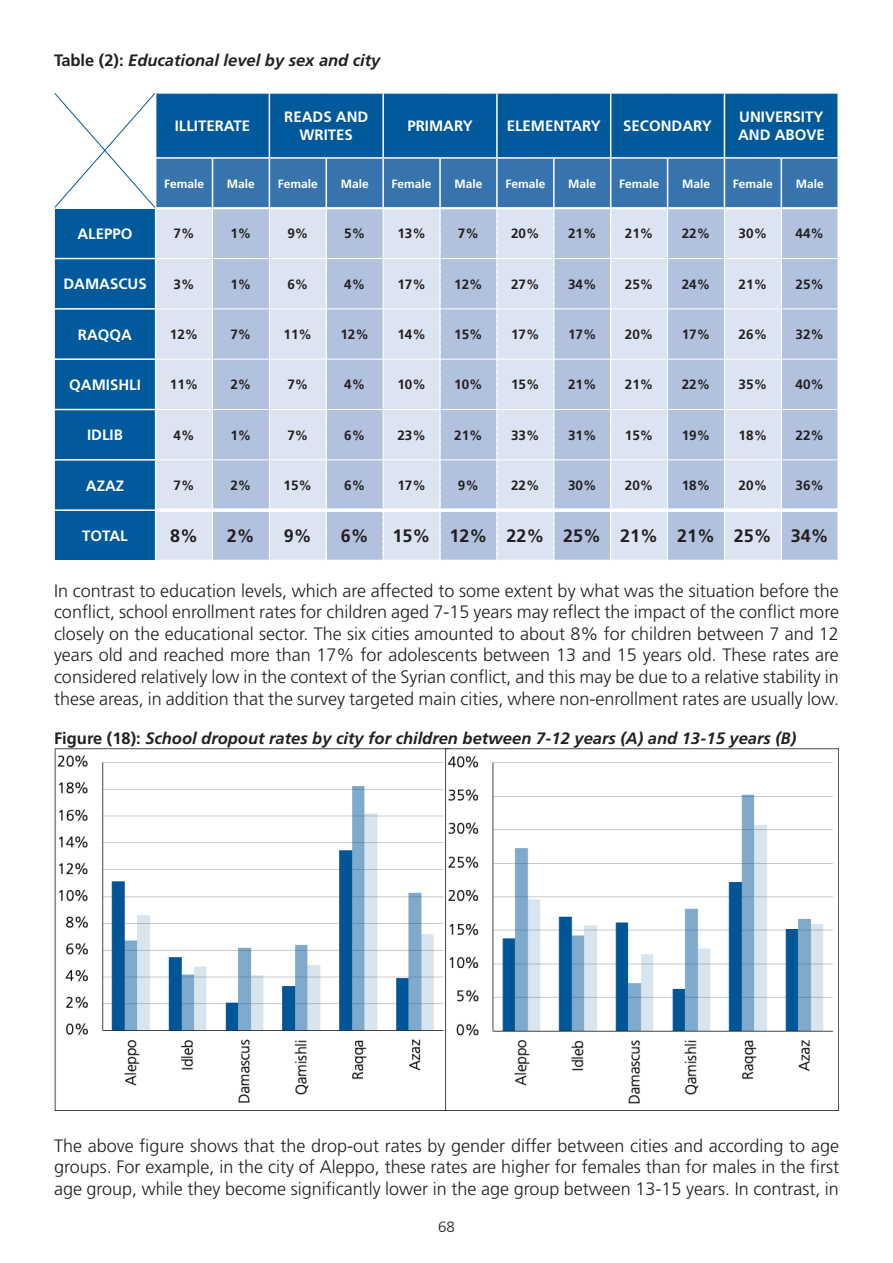
<style>
.page{position:relative;width:893px;height:1263px;background:#fff}
.page>*{position:absolute;margin:0;border:0;box-sizing:border-box;transform-origin:0 0}
.graph_title{font:300 18px/21.6px "Frutiger LT Std";color:#231f20;text-align:justify}
.t1{font:700 18px "Frutiger LT Std";color:#231f20}
.graph_title-2{font:italic 700 16.5px "Frutiger LT Std";color:#231f20}
.t2{font:700 15px/18px "Frutiger LT Std";color:#fff;text-align:center}
.t3{font:300 15px "Frutiger LT Std";color:#231f20}
.t4{font:700 13.5px "Frutiger LT Std";color:#231f20}
.small_text_for_table{font:700 12px "Frutiger LT Std";color:#fff}
.s1{font-style:normal}
</style>
<div class="page">
<svg style="left:54px;top:93px;width:784px;height:467px;background:#94b3d3"></svg>
<img style="left:54px;top:748px;width:391px;height:362px">
<img style="left:445px;top:748px;width:394px;height:362px">
<p class="graph_title-2" style="left:54px;top:51px;width:328px"><span class="s1">Table (2):</span> Educational level by sex and city</p>
<p class="t2" style="left:175px;top:117px;width:77px">ILLITERATE</p>
<p class="t2" style="left:284px;top:108px;width:86px">READS AND<br>WRITES</p>
<p class="t2" style="left:407px;top:117px;width:67px">PRIMARY</p>
<p class="t2" style="left:507px;top:117px;width:96px">ELEMENTARY</p>
<p class="t2" style="left:623px;top:117px;width:90px">SECONDARY</p>
<p class="t2" style="left:738px;top:108px;width:88px;text-align:left">UNIVERSITY<br>AND ABOVE</p>
<p class="small_text_for_table" style="left:164px;top:176px;width:42px">Female</p>
<p class="small_text_for_table" style="left:227px;top:176px;width:30px">Male</p>
<p class="small_text_for_table" style="left:278px;top:176px;width:42px">Female</p>
<p class="small_text_for_table" style="left:341px;top:176px;width:30px">Male</p>
<p class="small_text_for_table" style="left:392px;top:176px;width:42px">Female</p>
<p class="small_text_for_table" style="left:454px;top:176px;width:30px">Male</p>
<p class="small_text_for_table" style="left:505px;top:176px;width:42px">Female</p>
<p class="small_text_for_table" style="left:568px;top:176px;width:30px">Male</p>
<p class="small_text_for_table" style="left:619px;top:176px;width:42px">Female</p>
<p class="small_text_for_table" style="left:682px;top:176px;width:30px">Male</p>
<p class="small_text_for_table" style="left:733px;top:176px;width:42px">Female</p>
<p class="small_text_for_table" style="left:796px;top:176px;width:30px">Male</p>
<p class="t2" style="left:77px;top:225px;width:57px">ALEPPO</p>
<p class="t4" style="left:174px;top:226px;width:23px">7%</p>
<p class="t4" style="left:230px;top:226px;width:23px">1%</p>
<p class="t4" style="left:287px;top:226px;width:23px">9%</p>
<p class="t4" style="left:344px;top:226px;width:23px">5%</p>
<p class="t4" style="left:397px;top:226px;width:30px">13%</p>
<p class="t4" style="left:458px;top:226px;width:23px">7%</p>
<p class="t4" style="left:511px;top:226px;width:30px">20%</p>
<p class="t4" style="left:568px;top:226px;width:30px">21%</p>
<p class="t4" style="left:625px;top:226px;width:30px">21%</p>
<p class="t4" style="left:682px;top:226px;width:30px">22%</p>
<p class="t4" style="left:739px;top:226px;width:30px">30%</p>
<p class="t4" style="left:795px;top:226px;width:30px">44%</p>
<p class="t2" style="left:63px;top:275px;width:85px">DAMASCUS</p>
<p class="t4" style="left:174px;top:276px;width:23px">3%</p>
<p class="t4" style="left:230px;top:276px;width:23px">1%</p>
<p class="t4" style="left:287px;top:276px;width:23px">6%</p>
<p class="t4" style="left:344px;top:276px;width:23px">4%</p>
<p class="t4" style="left:397px;top:276px;width:30px">17%</p>
<p class="t4" style="left:454px;top:276px;width:30px">12%</p>
<p class="t4" style="left:511px;top:276px;width:30px">27%</p>
<p class="t4" style="left:568px;top:276px;width:30px">34%</p>
<p class="t4" style="left:625px;top:276px;width:30px">25%</p>
<p class="t4" style="left:682px;top:276px;width:30px">24%</p>
<p class="t4" style="left:739px;top:276px;width:30px">21%</p>
<p class="t4" style="left:795px;top:276px;width:30px">25%</p>
<p class="t2" style="left:78px;top:325px;width:56px">RAQQA</p>
<p class="t4" style="left:170px;top:326px;width:30px">12%</p>
<p class="t4" style="left:230px;top:326px;width:23px">7%</p>
<p class="t4" style="left:284px;top:326px;width:30px">11%</p>
<p class="t4" style="left:340px;top:326px;width:30px">12%</p>
<p class="t4" style="left:397px;top:326px;width:30px">14%</p>
<p class="t4" style="left:454px;top:326px;width:30px">15%</p>
<p class="t4" style="left:511px;top:326px;width:30px">17%</p>
<p class="t4" style="left:568px;top:326px;width:30px">17%</p>
<p class="t4" style="left:625px;top:326px;width:30px">20%</p>
<p class="t4" style="left:682px;top:326px;width:30px">17%</p>
<p class="t4" style="left:739px;top:326px;width:30px">26%</p>
<p class="t4" style="left:795px;top:326px;width:30px">32%</p>
<p class="t2" style="left:69px;top:376px;width:73px">QAMISHLI</p>
<p class="t4" style="left:170px;top:377px;width:30px">11%</p>
<p class="t4" style="left:230px;top:377px;width:23px">2%</p>
<p class="t4" style="left:287px;top:377px;width:23px">7%</p>
<p class="t4" style="left:344px;top:377px;width:23px">4%</p>
<p class="t4" style="left:397px;top:377px;width:30px">10%</p>
<p class="t4" style="left:454px;top:377px;width:30px">10%</p>
<p class="t4" style="left:511px;top:377px;width:30px">15%</p>
<p class="t4" style="left:568px;top:377px;width:30px">21%</p>
<p class="t4" style="left:625px;top:377px;width:30px">21%</p>
<p class="t4" style="left:682px;top:377px;width:30px">22%</p>
<p class="t4" style="left:739px;top:377px;width:30px">35%</p>
<p class="t4" style="left:795px;top:377px;width:30px">40%</p>
<p class="t2" style="left:87px;top:426px;width:37px">IDLIB</p>
<p class="t4" style="left:174px;top:427px;width:23px">4%</p>
<p class="t4" style="left:230px;top:427px;width:23px">1%</p>
<p class="t4" style="left:287px;top:427px;width:23px">7%</p>
<p class="t4" style="left:344px;top:427px;width:23px">6%</p>
<p class="t4" style="left:397px;top:427px;width:30px">23%</p>
<p class="t4" style="left:454px;top:427px;width:30px">21%</p>
<p class="t4" style="left:511px;top:427px;width:30px">33%</p>
<p class="t4" style="left:568px;top:427px;width:30px">31%</p>
<p class="t4" style="left:625px;top:427px;width:30px">15%</p>
<p class="t4" style="left:682px;top:427px;width:30px">19%</p>
<p class="t4" style="left:739px;top:427px;width:30px">18%</p>
<p class="t4" style="left:795px;top:427px;width:30px">22%</p>
<p class="t2" style="left:86px;top:476px;width:40px">AZAZ</p>
<p class="t4" style="left:174px;top:477px;width:23px">7%</p>
<p class="t4" style="left:230px;top:477px;width:23px">2%</p>
<p class="t4" style="left:284px;top:477px;width:30px">15%</p>
<p class="t4" style="left:344px;top:477px;width:23px">6%</p>
<p class="t4" style="left:397px;top:477px;width:30px">17%</p>
<p class="t4" style="left:458px;top:477px;width:23px">9%</p>
<p class="t4" style="left:511px;top:477px;width:30px">22%</p>
<p class="t4" style="left:568px;top:477px;width:30px">30%</p>
<p class="t4" style="left:625px;top:477px;width:30px">20%</p>
<p class="t4" style="left:682px;top:477px;width:30px">18%</p>
<p class="t4" style="left:739px;top:477px;width:30px">20%</p>
<p class="t4" style="left:795px;top:477px;width:30px">36%</p>
<p class="t2" style="left:82px;top:527px;width:47px">TOTAL</p>
<p class="t1" style="left:170px;top:525px;width:30px">8%</p>
<p class="t1" style="left:227px;top:525px;width:30px">2%</p>
<p class="t1" style="left:284px;top:525px;width:30px">9%</p>
<p class="t1" style="left:341px;top:525px;width:30px">6%</p>
<p class="t1" style="left:393px;top:525px;width:40px">15%</p>
<p class="t1" style="left:449px;top:525px;width:40px">12%</p>
<p class="t1" style="left:506px;top:525px;width:40px">22%</p>
<p class="t1" style="left:563px;top:525px;width:40px">25%</p>
<p class="t1" style="left:620px;top:525px;width:40px">21%</p>
<p class="t1" style="left:677px;top:525px;width:40px">21%</p>
<p class="t1" style="left:734px;top:525px;width:40px">25%</p>
<p class="t1" style="left:791px;top:525px;width:40px">34%</p>
<p class="graph_title" style="left:54px;top:580px;width:786px">In contrast to education levels, which are affected to some extent by what was the situation before the conflict, school enrollment rates for children aged 7-15 years may reflect the impact of the conflict more closely on the educational sector. The six cities amounted to about 8% for children between 7 and 12 years old and reached more than 17% for adolescents between 13 and 15 years old. These rates are considered relatively low in the context of the Syrian conflict, and this may be due to a relative stability in these areas, in addition that the survey targeted main cities, where non-enrollment rates are usually low.</p>
<p class="graph_title-2" style="left:54px;top:729px;width:744px"><span class="s1">Figure (18):</span> School dropout rates by city for children between 7-12 years (A) and 13-15 years (B)</p>
<p class="graph_title" style="left:54px;top:1135px;width:787px">The above figure shows that the drop-out rates by gender differ between cities and according to age groups. For example, in the city of Aleppo, these rates are higher for females than for males in the first age group, while they become significantly lower in the age group between 13-15 years. In contrast, in</p>
<p class="t3" style="left:438px;top:1218px;width:18px">68</p>
</div>
